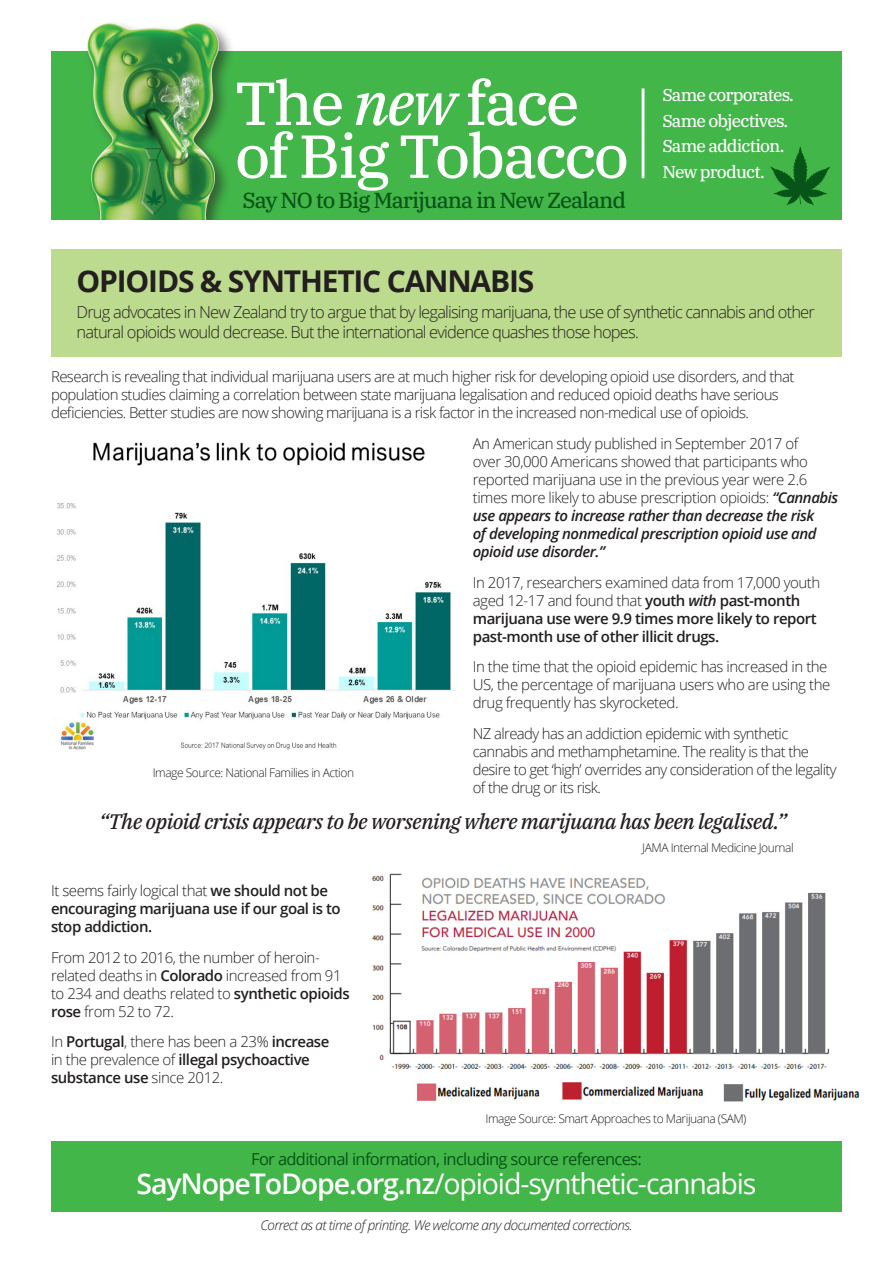
<style>
.page{position:relative;width:893px;height:1263px;background:#fff}
.page>*{position:absolute;margin:0;border:0;box-sizing:border-box;transform-origin:0 0}
.t1{font:60.6px/52.9px "IBM Plex Serif Text";letter-spacing:-.04em;color:#fff}
.INTRO_Heading{font:700 30px "Open Sans";letter-spacing:-.04em;color:#231f20}
.t2{font:28.5px "Open Sans";letter-spacing:-.04em;color:#fff}
.t3{font:21.75px "IBM Plex Serif Text";letter-spacing:-.05em;color:#065417}
.HIGHLIGHT_copy{font:italic 21px "IBM Plex Serif Text";letter-spacing:-.03em;color:#231f20}
.t4{font:17.1px/25.8px "IBM Plex Serif Text";letter-spacing:-.05em;color:#fff}
.INTRO_copy{font:300 16.5px/19.8px "Open Sans";letter-spacing:-.05em;color:#231f20}
.t5{font:16.5px "Open Sans";letter-spacing:-.04em;color:#065417}
.Body_Copy{font:300 15px/18px "Open Sans";letter-spacing:-.04em;color:#231f20}
.Body_Copy-2{font:600 15px/18px "Open Sans";letter-spacing:-.03em;color:#231f20}
.t6{font:italic 300 13.5px "Open Sans";letter-spacing:-.04em;color:#231f20}
.Source{font:300 12px "Open Sans";letter-spacing:-.04em;color:#231f20}
.Body_Copy-3{font:300 12px "Open Sans";letter-spacing:-.04em;color:#231f20}
.s1{font-style:italic}
.s2{font-weight:600;font-style:italic}
.s3{font-weight:300}
.s4{font-weight:600}
</style>
<div class="page">
<div style="left:51px;top:51px;width:791px;height:169px;background:#42b649"></div>
<img style="left:87px;top:23px;width:145px;height:197px">
<hr style="left:642px;top:88px;width:2px;height:90px;background:#fff">
<svg style="left:770px;top:147px;width:60px;height:58px"></svg>
<div style="left:51px;top:250px;width:791px;height:107px;background:#bddb8f"></div>
<div style="left:51px;top:1141px;width:791px;height:71px;background:#42b649"></div>
<img style="left:56px;top:442px;width:400px;height:308px">
<img style="left:372px;top:873px;width:488px;height:229px">
<h1 class="t1" style="left:235px;top:72px;width:396px">The <span class="s1">new</span> face of Big Tobacco</h1>
<p class="t4" style="left:662px;top:81px;width:133px">Same corporates.<br>Same objectives.<br>Same addiction.<br>New product.</p>
<h3 class="t3" style="left:242px;top:183px;width:385px">Say NO to Big Marijuana in New Zealand</h3>
<p class="INTRO_Heading" style="left:77px;top:260px;width:459px">OPIOIDS &amp; SYNTHETIC CANNABIS</p>
<p class="INTRO_copy" style="left:77px;top:301px;width:740px">Drug advocates in New Zealand try to argue that by legalising marijuana, the use of synthetic cannabis and other natural opioids would decrease. But the international evidence quashes those hopes.</p>
<p class="Body_Copy" style="left:51px;top:367px;width:745px">Research is revealing that individual marijuana users are at much higher risk for developing opioid use disorders, and that population studies claiming a correlation between state marijuana legalisation and reduced opioid deaths have serious deficiencies. Better studies are now showing marijuana is a risk factor in the increased non-medical use of opioids.</p>
<p class="Body_Copy" style="left:473px;top:434px;width:367px">An American study published in September 2017 of<br>over 30,000 Americans showed that participants who reported marijuana use in the previous year were 2.6 times more likely to abuse prescription opioids: <span class="s2">“Cannabis use appears to increase rather than decrease the risk<br>of developing nonmedical prescription opioid use and opioid use disorder.”</span></p>
<p class="Body_Copy-2" style="left:473px;top:573px;width:349px"><span class="s3">In 2017, researchers examined data from 17,000 youth aged 12-17 and found that</span> youth <span class="s1">with</span> past-month marijuana use were 9.9 times more likely to report past-month use of other illicit drugs.</p>
<p class="Body_Copy" style="left:473px;top:657px;width:359px">In the time that the opioid epidemic has increased in the<br>US, the percentage of marijuana users who are using the drug frequently has skyrocketed.</p>
<p class="Body_Copy" style="left:473px;top:724px;width:365px">NZ already has an addiction epidemic with synthetic cannabis and methamphetamine. The reality is that the desire to get ‘high’ overrides any consideration of the legality of the drug or its risk.</p>
<p class="Source" style="left:153px;top:765px;width:203px">Image Source: National Families in Action</p>
<p class="HIGHLIGHT_copy" style="left:99px;top:806px;width:689px">“The opioid crisis appears to be worsening where marijuana has been legalised.”</p>
<p class="Body_Copy-3" style="left:642px;top:839px;width:153px">JAMA Internal Medicine Journal</p>
<p class="Body_Copy-2" style="left:51px;top:881px;width:291px"><span class="s3">It seems fairly logical that</span> we should not be encouraging marijuana use if our goal is to stop addiction.</p>
<p class="Body_Copy" style="left:51px;top:948px;width:300px">From 2012 to 2016, the number of heroin&shy;related deaths in <span class="s4">Colorado</span> increased from 91 to 234 and deaths related to <span class="s4">synthetic opioids rose</span> from 52 to 72.</p>
<p class="Body_Copy-2" style="left:51px;top:1033px;width:280px"><span class="s3">In</span> Portugal<span class="s3">, there has been a 23%</span> increase <span class="s3">in the prevalence of</span> illegal psychoactive substance use <span class="s3">since 2012.</span></p>
<p class="Source" style="left:485px;top:1111px;width:263px">Image Source: Smart Approaches to Marijuana (SAM)</p>
<p class="t5" style="left:251px;top:1147px;width:392px">For additional information, including source references:</p>
<p class="t2" style="left:136px;top:1164px;width:622px"><span class="s4">SayNopeToDope.org.nz</span>/opioid-synthetic-cannabis</p>
<p class="t6" style="left:260px;top:1216px;width:374px">Correct as at time of printing. We welcome any documented corrections.</p>
</div>
